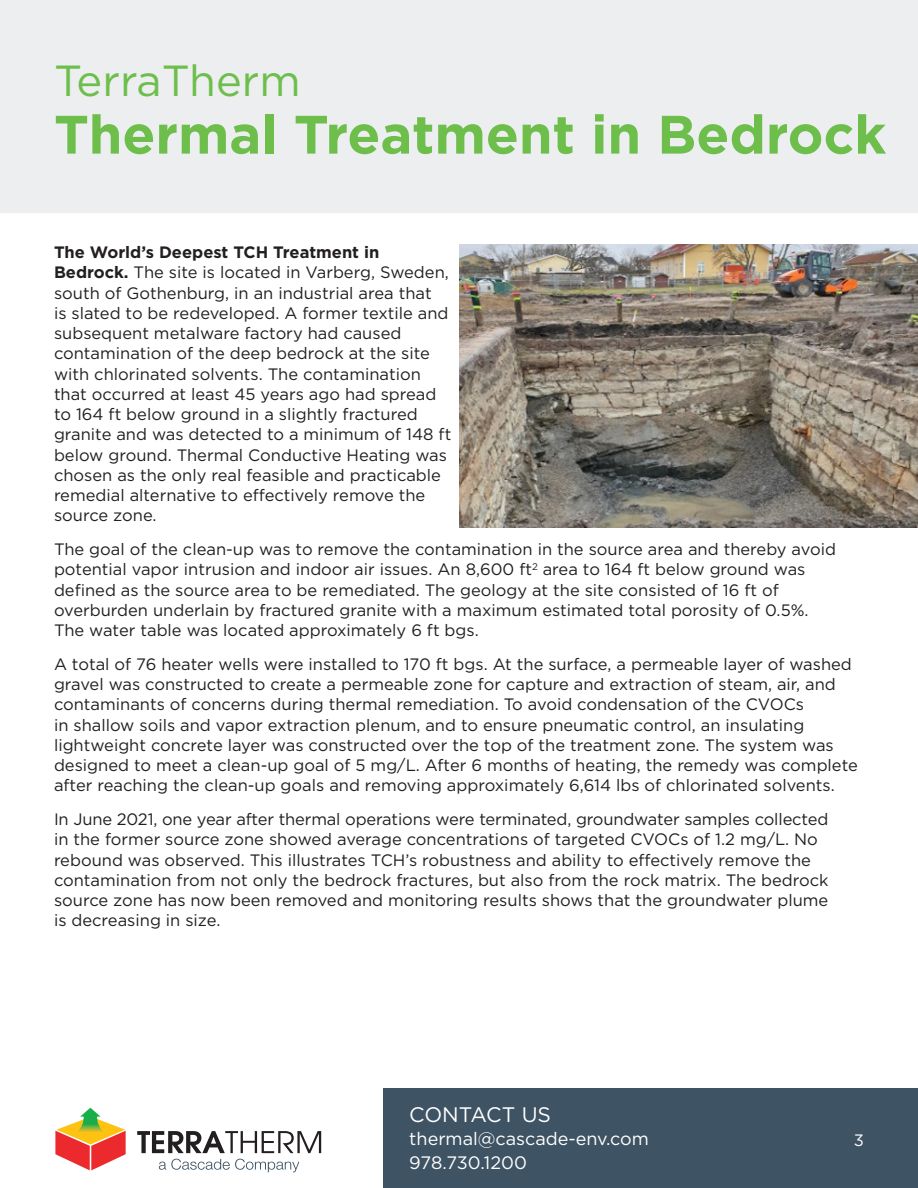
<style>
.page{position:relative;width:918px;height:1188px;background:#fff}
.page>*{position:absolute;margin:0;border:0;box-sizing:border-box;transform-origin:0 0}
.t1{font:700 54px "Gotham";color:#6dbe4b}
.t2{font:43.5px "Gotham";color:#6dbe4b}
.t3{font:21px "Gotham";color:#fff}
.t4{font:18px "Gotham";color:#fff}
.body{font:16.5px/20.2px "Gotham";color:#231f20}
.t5{font:16.5px "Gotham";color:#fff}
.s1{font-weight:700}
</style>
<div class="page">
<div style="left:0;top:0;width:918px;height:212px;background:#eceef0"></div>
<div style="left:383px;top:1088px;width:535px;height:100px;background:#3e5364"></div>
<svg style="left:55px;top:1108px;width:71px;height:62px"></svg>
<svg style="left:159px;top:1159px;width:140px;height:13px"></svg>
<svg style="left:137px;top:1131px;width:184px;height:22px"></svg>
<img style="left:459px;top:245px;width:459px;height:282px">
<p class="t2" style="left:54px;top:53px;width:248px">TerraTherm</p>
<p class="t1" style="left:54px;top:99px;width:834px">Thermal Treatment in Bedrock</p>
<p class="body" style="left:54px;top:242px;width:399px"><span class="s1">The World’s Deepest TCH Treatment in Bedrock.</span> The site is located in Varberg, Sweden, south of Gothenburg, in an industrial area that<br>is slated to be redeveloped. A former textile and subsequent metalware factory had caused contamination of the deep bedrock at the site with chlorinated solvents. The contamination that occurred at least 45 years ago had spread to 164 ft below ground in a slightly fractured granite and was detected to a minimum of 148 ft below ground. Thermal Conductive Heating was chosen as the only real feasible and practicable remedial alternative to effectively remove the source zone.</p>
<p class="body" style="left:54px;top:539px;width:784px">The goal of the clean-up was to remove the contamination in the source area and thereby avoid potential vapor intrusion and indoor air issues. An 8,600 ft<sup>2</sup> area to 164 ft below ground was defined as the source area to be remediated. The geology at the site consisted of 16 ft of overburden underlain by fractured granite with a maximum estimated total porosity of 0.5%.<br>The water table was located approximately 6 ft bgs.</p>
<p class="body" style="left:54px;top:653px;width:805px">A total of 76 heater wells were installed to 170 ft bgs. At the surface, a permeable layer of washed gravel was constructed to create a permeable zone for capture and extraction of steam, air, and contaminants of concerns during thermal remediation. To avoid condensation of the CVOCs<br>in shallow soils and vapor extraction plenum, and to ensure pneumatic control, an insulating lightweight concrete layer was constructed over the top of the treatment zone. The system was designed to meet a clean-up goal of 5 mg/L. After 6 months of heating, the remedy was complete after reaching the clean-up goals and removing approximately 6,614 lbs of chlorinated solvents.</p>
<p class="body" style="left:54px;top:809px;width:776px">In June 2021, one year after thermal operations were terminated, groundwater samples collected in the former source zone showed average concentrations of targeted CVOCs of 1.2 mg/L. No rebound was observed. This illustrates TCH’s robustness and ability to effectively remove the contamination from not only the bedrock fractures, but also from the rock matrix. The bedrock source zone has now been removed and monitoring results shows that the groundwater plume is decreasing in size.</p>
<p class="t3" style="left:409px;top:1101px;width:143px">CONTACT US</p>
<p class="t4" style="left:409px;top:1128px;width:241px">thermal@cascade-env.com</p>
<p class="t5" style="left:854px;top:1129px;width:12px">3</p>
<p class="t4" style="left:409px;top:1152px;width:119px">978.730.1200</p>
</div>
